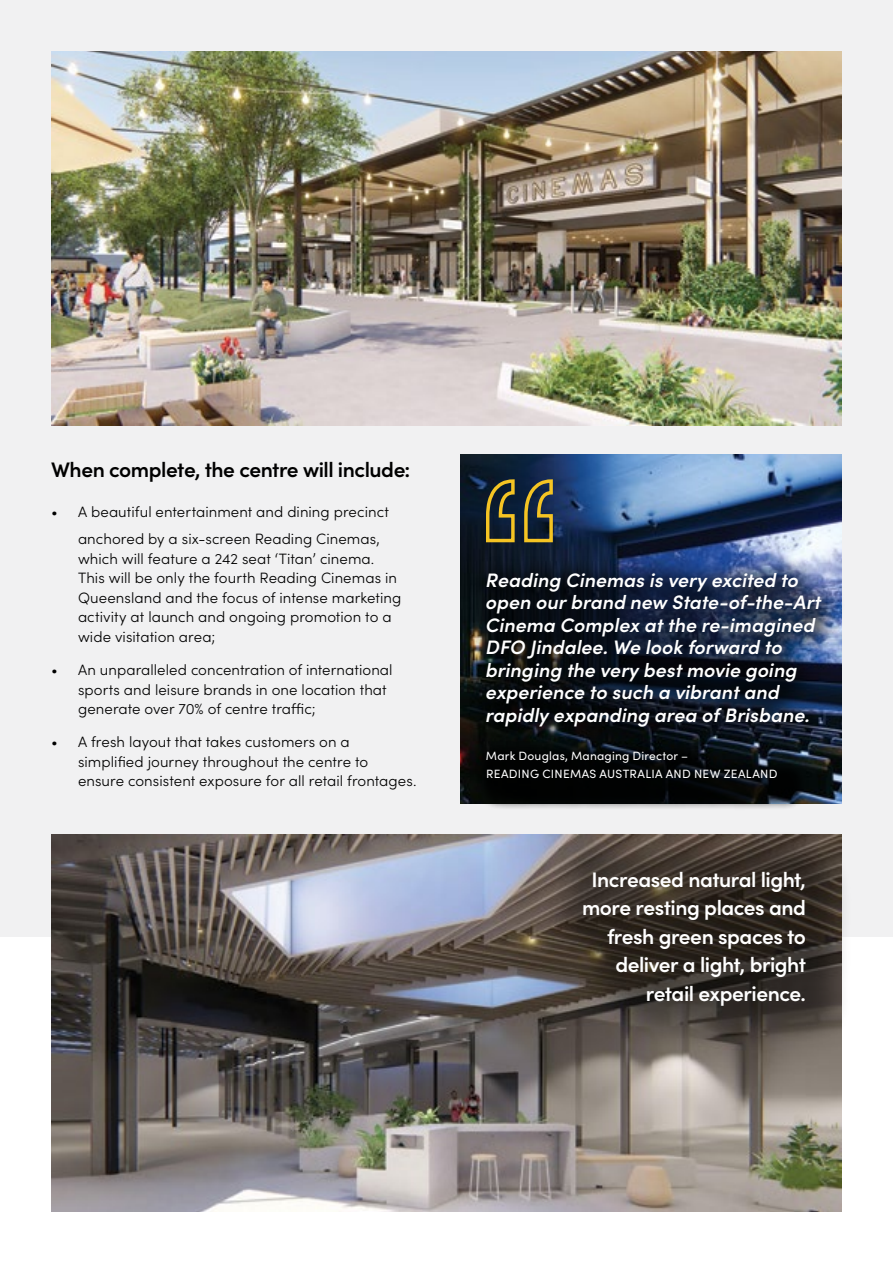
<style>
.page{position:relative;width:893px;height:1263px;background:#fff}
.page>*{position:absolute;margin:0;border:0;box-sizing:border-box;transform-origin:0 0}
.t1{font:600 21px/28.5px "Sofia Pro";letter-spacing:-.025em;color:#fff;text-align:right}
.t2{font:600 21px "Sofia Pro";letter-spacing:-.025em;color:#000}
.t3{font:italic 600 19.5px/22.5px "Sofia Pro";color:#fff}
.t4{font:300 15px/19.5px "Sofia Pro";letter-spacing:.005em;color:#000}
.t5{font:12px/18px "Sofia Pro";letter-spacing:.02em;color:#fff}
</style>
<div class="page">
<div style="left:0;top:0;width:893px;height:936px;background:#f1f1f2"></div>
<img style="left:51px;top:51px;width:791px;height:374px">
<img style="left:51px;top:834px;width:791px;height:378px">
<img style="left:460px;top:455px;width:382px;height:349px">
<div style="left:468px;top:554px;width:378px;height:198px;background:#000;opacity:.75"></div>
<svg style="left:484px;top:477px;width:71px;height:67px;background:#484832"></svg>
<div style="left:476px;top:741px;width:333px;height:69px;background:#000;opacity:.75"></div>
<div style="left:541px;top:830px;width:312px;height:222px;background:#000;opacity:.4"></div>
<h1 class="t2" style="left:51px;top:454px;width:361px">When complete, the centre will include:</h1>
<p class="t4" style="left:78px;top:498px;width:313px;line-height:27px;text-indent:-27px">• A beautiful entertainment and dining precinct anchored by a six-screen Reading Cinemas,</p>
<p class="t4" style="left:78px;top:548px;width:325px">which will feature a 242 seat ‘Titan’ cinema.<br>This will be only the fourth Reading Cinemas in Queensland and the focus of intense marketing activity at launch and ongoing promotion to a wide visitation area;</p>
<p class="t4" style="left:78px;top:659px;width:316px;text-indent:-27px">• An unparalleled concentration of international sports and leisure brands in one location that generate over 70% of centre traffic;</p>
<p class="t4" style="left:78px;top:731px;width:340px;text-indent:-27px">• A fresh layout that takes customers on a simplified journey throughout the centre to ensure consistent exposure for all retail frontages.</p>
<p class="t3" style="left:486px;top:567px;width:337px">Reading Cinemas is very excited to open our brand new State-of-the-Art Cinema Complex at the re-imagined DFO Jindalee. We look forward to bringing the very best movie going experience to such a vibrant and rapidly expanding area of Brisbane.</p>
<p class="t5" style="left:486px;top:746px;width:293px">Mark Douglas, Managing Director –<br>READING CINEMAS AUSTRALIA AND NEW ZEALAND</p>
<h1 class="t1" style="left:582px;top:864px;width:226px">Increased natural light, more resting places and fresh green spaces to deliver a light, bright retail experience.</h1>
</div>
